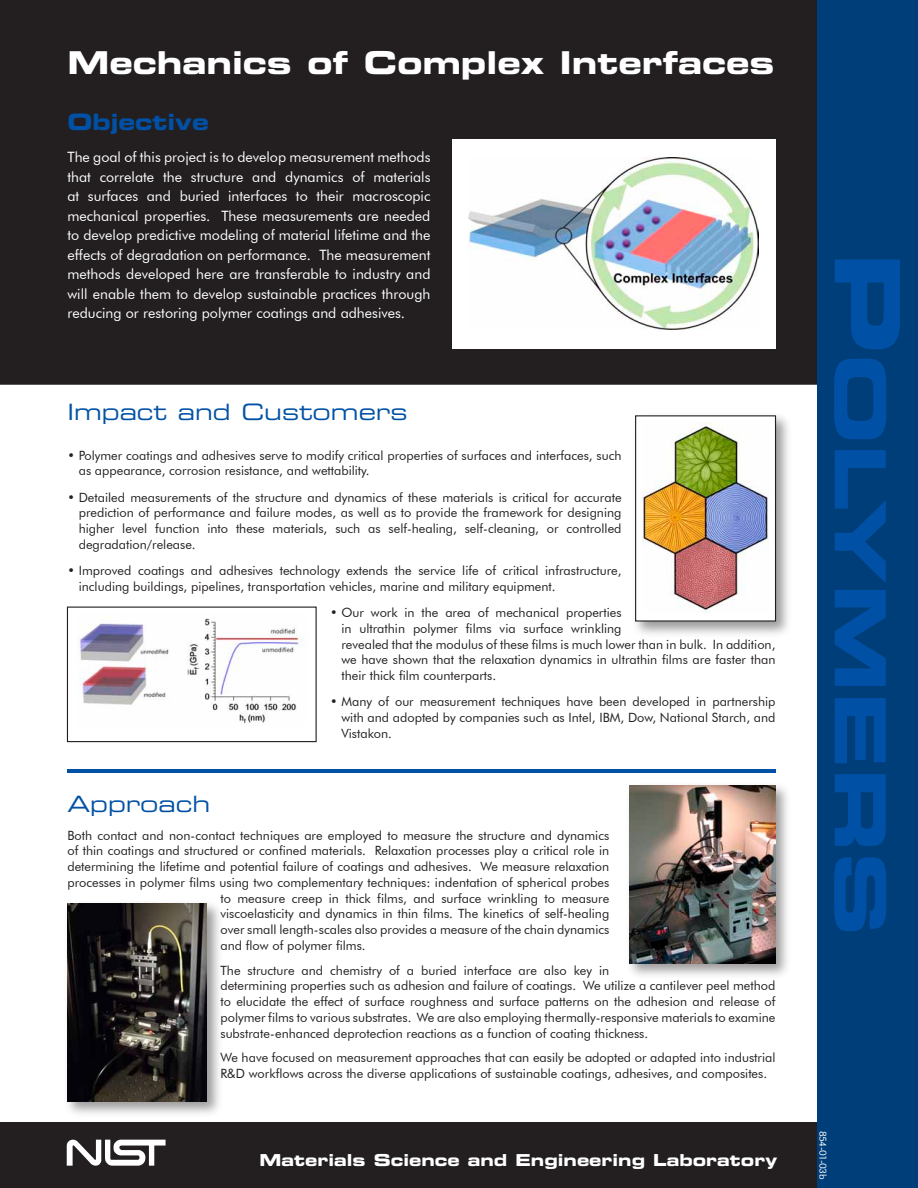
<style>
.page{position:relative;width:918px;height:1188px;background:#fff}
.page>*{position:absolute;margin:0;border:0;box-sizing:border-box;transform-origin:0 0}
.t1{font:70.5px "Eurostile Bold Extended Two";color:#0051a5;scale:1.15 1}
.t2{font:31.5px "Eurostile Bold Extended Two";color:#fff}
.t3{font:22.5px "Eurostile Extended Two";color:#0051a5}
.t4{font:22.5px "Eurostile Bold Extended Two";color:#0051a5}
.t5{font:16.5px "Eurostile Bold Extended Two";color:#fff}
.t6{font:14.25px/19.5px "Futura BT";color:#fff;text-align:justify}
.t7{font:12.75px/15.8px "Futura BT";color:#231f20}
.t8{font:9.75px "Futura BT";letter-spacing:-.05em;color:#fff}
.s1{font-size:90px}
</style>
<div class="page">
<div style="left:0;top:1122px;width:832px;height:66px;background:#231f20"></div>
<div style="left:0;top:0;width:818px;height:385px;background:#231f20"></div>
<div style="left:818px;top:0;width:100px;height:1188px;background:#003e7a"></div>
<hr style="left:67px;top:769px;width:708px;height:3px;background:#0051a5">
<svg style="left:67px;top:1140px;width:99px;height:26px"></svg>
<div style="left:452px;top:139px;width:323px;height:210px;background:#fff"></div>
<img style="left:469px;top:157px;width:289px;height:172px">
<div style="left:631px;top:412px;width:162px;height:227px;background:#231f20;opacity:.45"></div>
<div style="left:636px;top:416px;width:139px;height:205px;background:#fff"></div>
<img style="left:642px;top:423px;width:127px;height:190px">
<div style="left:635px;top:415px;width:141px;height:207px;border:1px solid #231f20"></div>
<img style="left:77px;top:618px;width:227px;height:106px">
<div style="left:67px;top:607px;width:250px;height:135px;border:1px solid #231f20"></div>
<div style="left:626px;top:782px;width:167px;height:198px;background:#231f20;opacity:.45"></div>
<img style="left:630px;top:785px;width:145px;height:178px">
<div style="left:64px;top:900px;width:160px;height:220px;background:#231f20;opacity:.45"></div>
<img style="left:67px;top:903px;width:140px;height:199px">
<h2 class="t2" style="left:67px;top:40px;width:709px">Mechanics of Complex Interfaces</h2>
<h3 class="t4" style="left:67px;top:106px;width:143px">Objective</h3>
<p class="t6" style="left:67px;top:147px;width:365px">The goal of this project is to develop measurement methods that correlate the structure and dynamics of materials at surfaces and buried interfaces to their macroscopic mechanical properties. These measurements are needed to develop predictive modeling of material lifetime and the effects of degradation on performance. The measurement methods developed here are transferable to industry and will enable them to develop sustainable practices through reducing or restoring polymer coatings and adhesives.</p>
<h3 class="t3" style="left:67px;top:396px;width:342px">Impact and Customers</h3>
<p class="t7" style="left:79px;top:447px;width:544px;text-indent:-11px">• Polymer coatings and adhesives serve to modify critical properties of surfaces and interfaces, such as appearance, corrosion resistance, and wettability.</p>
<p class="t7" style="left:79px;top:489px;width:544px;text-align:justify;text-indent:-11px">• Detailed measurements of the structure and dynamics of these materials is critical for accurate prediction of performance and failure modes, as well as to provide the framework for designing higher level function into these materials, such as self-healing, self-cleaning, or controlled degradation/release.</p>
<p class="t7" style="left:79px;top:563px;width:544px;text-indent:-11px">• Improved coatings and adhesives technology extends the service life of critical infrastructure, including buildings, pipelines, transportation vehicles, marine and military equipment.</p>
<p class="t7" style="left:341px;top:605px;width:436px;text-indent:-11px">• Our work in the area of mechanical properties<br>in ultrathin polymer films via surface wrinkling<br>revealed that the modulus of these films is much lower than in bulk. In addition, we have shown that the relaxation dynamics in ultrathin films are faster than their thick film counterparts.</p>
<p class="t7" style="left:341px;top:694px;width:436px;text-align:justify;text-indent:-11px">• Many of our measurement techniques have been developed in partnership with and adopted by companies such as Intel, IBM, Dow, National Starch, and Vistakon.</p>
<h3 class="t3" style="left:67px;top:789px;width:144px">Approach</h3>
<p class="t7" style="left:67px;top:827px;width:543px">Both contact and non-contact techniques are employed to measure the structure and dynamics</p>
<p class="t7" style="left:67px;top:843px;width:543px">of thin coatings and structured or confined materials. Relaxation processes play a critical role in</p>
<p class="t7" style="left:67px;top:859px;width:543px">determining the lifetime and potential failure of coatings and adhesives. We measure relaxation</p>
<p class="t7" style="left:67px;top:874px;width:543px">processes in polymer films using two complementary techniques: indentation of spherical probes</p>
<p class="t7" style="left:220px;top:890px;width:390px">to measure creep in thick films, and surface wrinkling to measure</p>
<p class="t7" style="left:220px;top:906px;width:390px">viscoelasticity and dynamics in thin films. The kinetics of self-healing</p>
<p class="t7" style="left:220px;top:922px;width:390px">over small length-scales also provides a measure of the chain dynamics</p>
<p class="t7" style="left:220px;top:937px;width:147px">and flow of polymer films.</p>
<p class="t7" style="left:220px;top:962px;width:556px">The structure and chemistry of a buried interface are also key in<br>determining properties such as adhesion and failure of coatings. We utilize a cantilever peel method to elucidate the effect of surface roughness and surface patterns on the adhesion and release of polymer films to various substrates. We are also employing thermally-responsive materials to examine substrate-enhanced deprotection reactions as a function of coating thickness.</p>
<p class="t7" style="left:220px;top:1050px;width:556px">We have focused on measurement approaches that can easily be adopted or adapted into industrial<br>R&amp;D workflows across the diverse applications of sustainable coatings, adhesives, and composites.</p>
<p class="t5" style="left:260px;top:1148px;width:519px">Materials Science and Engineering Laboratory</p>
<h1 class="t1" style="left:910px;top:252px;width:597px;rotate:90deg"><span class="s1">P</span>OLYMERS</h1>
<p class="t8" style="left:829px;top:1131px;width:50px;rotate:90deg">854-01-03b</p>
</div>
